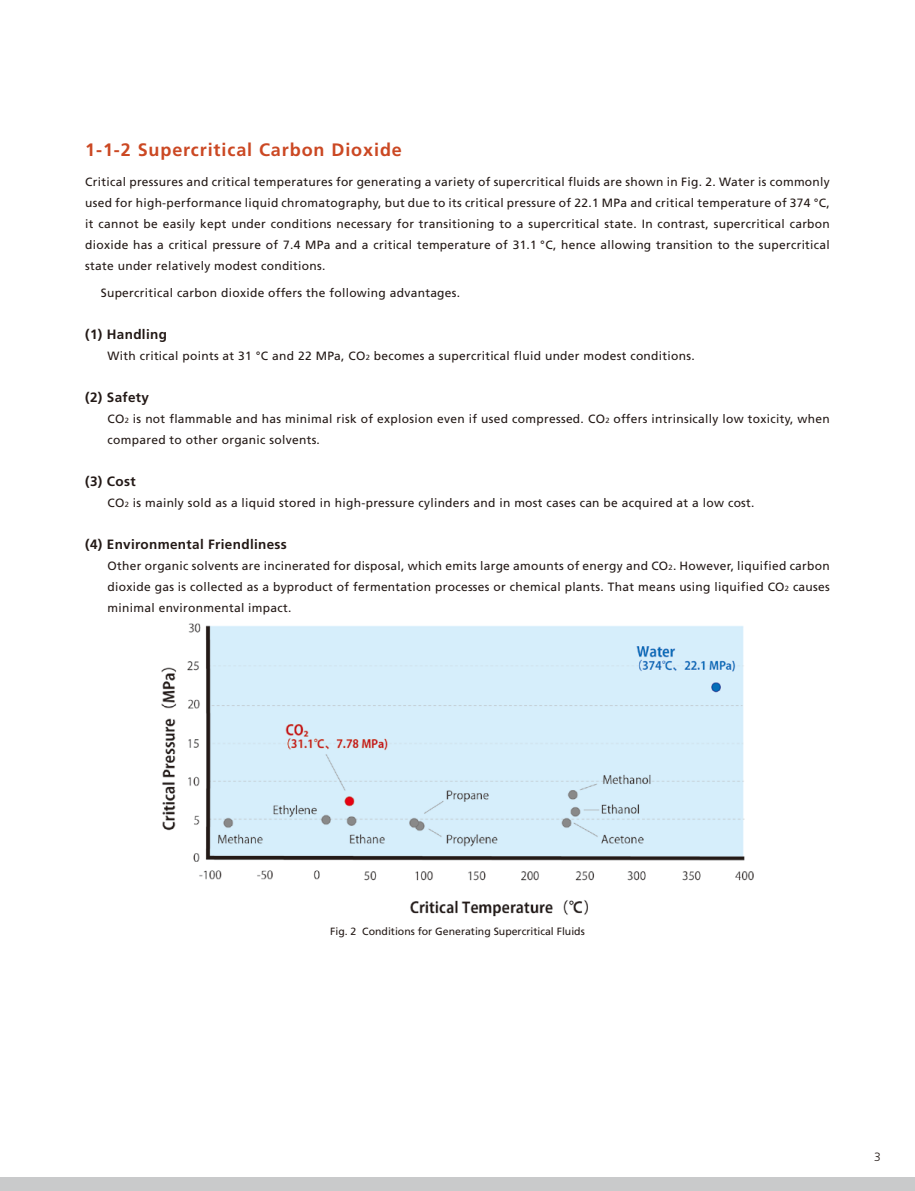
<style>
.page{position:relative;width:915px;height:1191px;background:#fff}
.page>*{position:absolute;margin:0;border:0;box-sizing:border-box;transform-origin:0 0}
.t1{font:700 18px "Frutiger LT Std";letter-spacing:.05em;color:#cb4823}
.t2{font:700 13.5px "Frutiger LT Std";letter-spacing:.025em;color:#231916}
.t3{font:12px/21px "Frutiger LT Std";letter-spacing:.025em;color:#231916;text-align:justify}
.t4{font:300 12px "Frutiger LT Std";color:#231916}
.t5{font:10.5px "Frutiger LT Std";color:#231916}
.s1{font-size:7.5px}
</style>
<div class="page">
<img style="left:162px;top:623px;width:591px;height:294px">
<div style="left:0;top:1177px;width:914px;height:14px;background:#c9cacb"></div>
<h1 class="t1" style="left:85px;top:139px;width:318px">1-1-2 Supercritical Carbon Dioxide</h1>
<p class="t3" style="left:85px;top:172px;width:746px">Critical pressures and critical temperatures for generating a variety of supercritical fluids are shown in Fig. 2. Water is commonly used for high-performance liquid chromatography, but due to its critical pressure of 22.1 MPa and critical temperature of 374 °C, it cannot be easily kept under conditions necessary for transitioning to a supercritical state. In contrast, supercritical carbon dioxide has a critical pressure of 7.4 MPa and a critical temperature of 31.1 °C, hence allowing transition to the supercritical state under relatively modest conditions.</p>
<p class="t3" style="left:101px;top:282px;width:361px">Supercritical carbon dioxide offers the following advantages.</p>
<p class="t2" style="left:85px;top:326px;width:83px">(1) Handling</p>
<p class="t3" style="left:107px;top:345px;width:588px">With critical points at 31 °C and 22 MPa, CO<span class="s1">2</span> becomes a supercritical fluid under modest conditions.</p>
<p class="t2" style="left:85px;top:389px;width:65px">(2) Safety</p>
<p class="t3" style="left:107px;top:408px;width:723px">CO<span class="s1">2</span> is not flammable and has minimal risk of explosion even if used compressed. CO<span class="s1">2</span> offers intrinsically low toxicity, when compared to other organic solvents.</p>
<p class="t2" style="left:85px;top:473px;width:52px">(3) Cost</p>
<p class="t3" style="left:107px;top:492px;width:648px">CO<span class="s1">2</span> is mainly sold as a liquid stored in high-pressure cylinders and in most cases can be acquired at a low cost.</p>
<p class="t2" style="left:85px;top:536px;width:203px">(4) Environmental Friendliness</p>
<p class="t3" style="left:107px;top:555px;width:723px">Other organic solvents are incinerated for disposal, which emits large amounts of energy and CO<span class="s1">2</span>. However, liquified carbon dioxide gas is collected as a byproduct of fermentation processes or chemical plants. That means using liquified CO<span class="s1">2</span> causes minimal environmental impact.</p>
<p class="t5" style="left:330px;top:925px;width:256px">Fig. 2 Conditions for Generating Supercritical Fluids</p>
<p class="t4" style="left:873px;top:1150px;width:8px">3</p>
</div>
